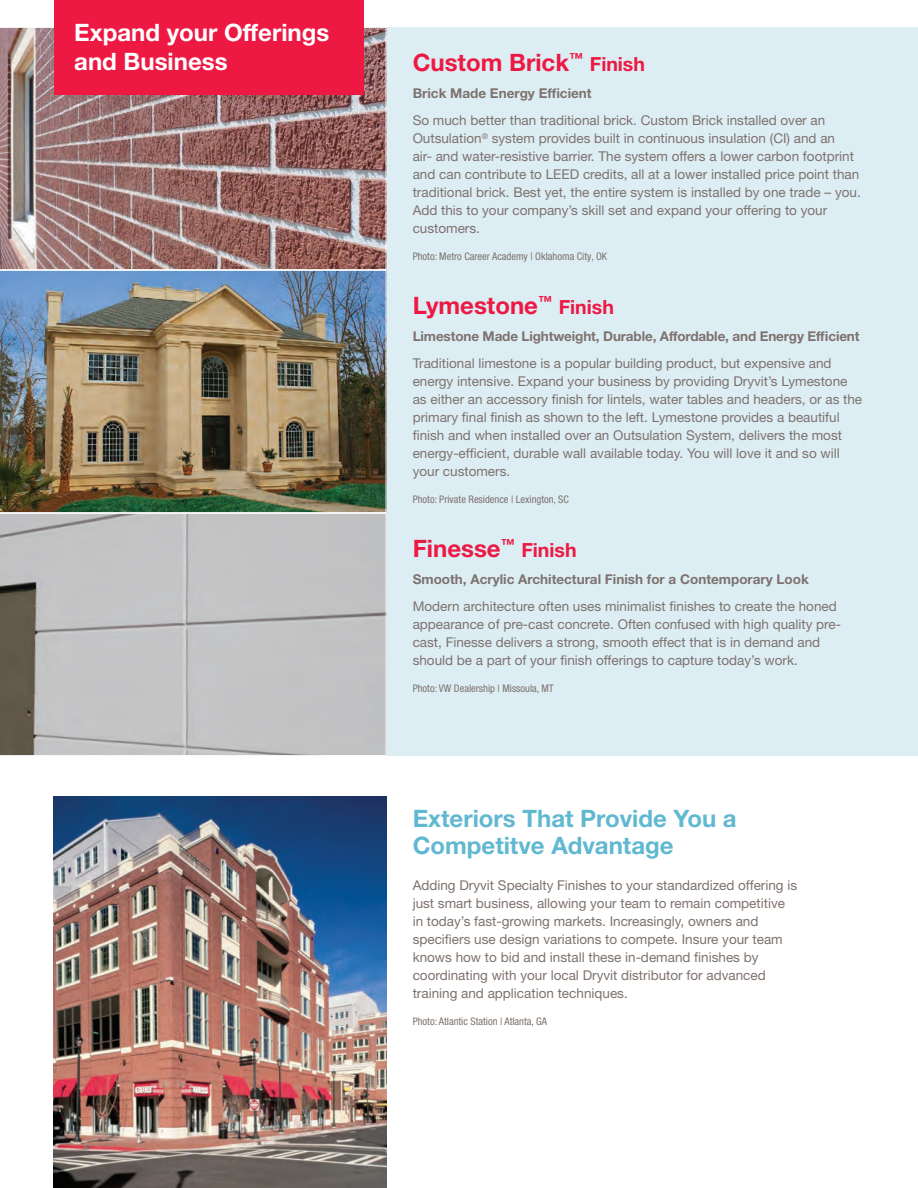
<style>
.page{position:relative;width:918px;height:1188px;background:#fff}
.page>*{position:absolute;margin:0;border:0;box-sizing:border-box;transform-origin:0 0}
.t1{font:700 24px "Helvetica Neue LT Pro";color:#ed1943}
.t2{font:700 24px/27px "Helvetica Neue LT Pro";color:#60b8d1}
.t3{font:700 24px/28.8px "Helvetica Neue LT Pro";color:#fff}
.t4{font:13.5px/18px "Helvetica Neue LT Pro";color:#7d726d}
.t5{font:700 13.5px "Helvetica Neue LT Pro";color:#7d726d}
.t6{font:condensed 10.5px "Helvetica Neue LT Pro";color:#7d726d}
.s1{font-size:19.5px}
</style>
<div class="page">
<div style="left:0;top:27px;width:918px;height:729px;background:#ddedf4"></div>
<img style="left:0;top:27px;width:386px;height:243px">
<img style="left:0;top:270px;width:386px;height:243px">
<svg style="left:0;top:513px;width:386px;height:243px;background:#bbb"></svg>
<img style="left:54px;top:796px;width:332px;height:392px">
<div style="left:54px;top:0;width:309px;height:94px;background:#ed1943"></div>
<h1 class="t3" style="left:74px;top:18px;width:257px">Expand your Offerings and Business</h1>
<h1 class="t1" style="left:413px;top:47px;width:234px">Custom Brick<sup>™</sup> <span class="s1">Finish</span></h1>
<p class="t5" style="left:413px;top:85px;width:180px">Brick Made Energy Efficient</p>
<p class="t4" style="left:413px;top:111px;width:450px">So much better than traditional brick. Custom Brick installed over an Outsulation<sup>®</sup> system provides built in continuous insulation (CI) and an<br>air- and water-resistive barrier. The system offers a lower carbon footprint and can contribute to LEED credits, all at a lower installed price point than traditional brick. Best yet, the entire system is installed by one trade – you.<br>Add this to your company’s skill set and expand your offering to your customers.</p>
<p class="t6" style="left:413px;top:250px;width:196px">Photo: Metro Career Academy | Oklahoma City, OK</p>
<h1 class="t1" style="left:413px;top:290px;width:203px">Lymestone<sup>™</sup> <span class="s1">Finish</span></h1>
<p class="t5" style="left:413px;top:328px;width:448px">Limestone Made Lightweight, Durable, Affordable, and Energy Efficient</p>
<p class="t4" style="left:413px;top:354px;width:451px">Traditional limestone is a popular building product, but expensive and energy intensive. Expand your business by providing Dryvit’s Lymestone as either an accessory finish for lintels, water tables and headers, or as the primary final finish as shown to the left. Lymestone provides a beautiful finish and when installed over an Outsulation System, delivers the most energy-efficient, durable wall available today. You will love it and so will your customers.</p>
<p class="t6" style="left:413px;top:493px;width:158px">Photo: Private Residence | Lexington, SC</p>
<h1 class="t1" style="left:413px;top:533px;width:165px">Finesse<sup>™</sup> <span class="s1">Finish</span></h1>
<p class="t5" style="left:413px;top:570px;width:398px">Smooth, Acrylic Architectural Finish for a Contemporary Look</p>
<p class="t4" style="left:413px;top:597px;width:430px">Modern architecture often uses minimalist finishes to create the honed appearance of pre-cast concrete. Often confused with high quality pre&shy;cast, Finesse delivers a strong, smooth effect that is in demand and should be a part of your finish offerings to capture today’s work.</p>
<p class="t6" style="left:413px;top:682px;width:143px">Photo: VW Dealership | Missoula, MT</p>
<h1 class="t2" style="left:413px;top:804px;width:326px">Exteriors That Provide You a<br>Competitve Advantage</h1>
<p class="t4" style="left:413px;top:876px;width:386px">Adding Dryvit Specialty Finishes to your standardized offering is just smart business, allowing your team to remain competitive in today’s fast-growing markets. Increasingly, owners and specifiers use design variations to compete. Insure your team knows how to bid and install these in-demand finishes by coordinating with your local Dryvit distributor for advanced training and application techniques.</p>
<p class="t6" style="left:413px;top:1015px;width:136px">Photo: Atlantic Station | Atlanta, GA</p>
</div>
